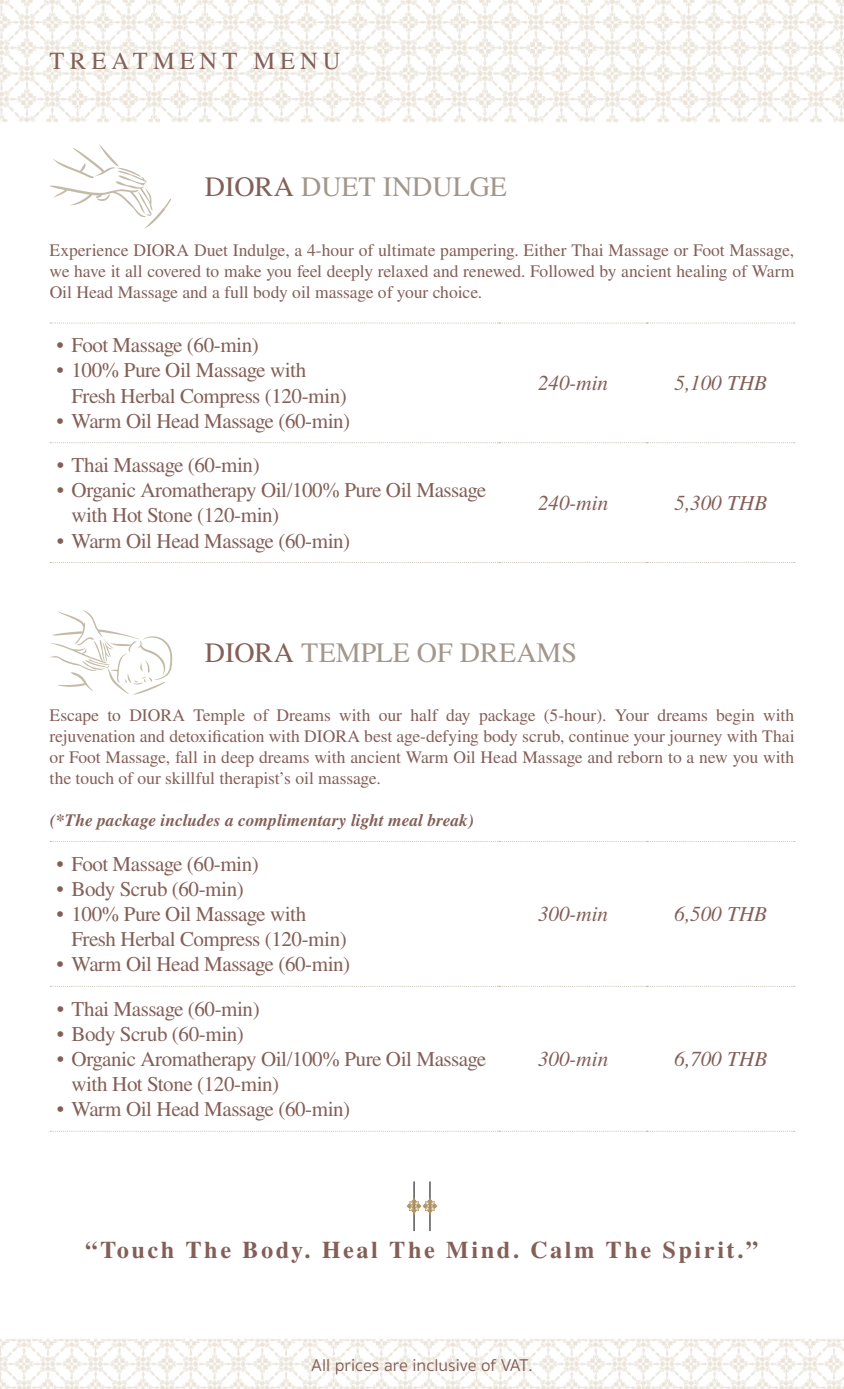
<style>
.page{position:relative;width:844px;height:1389px;background:#fff}
.page>*{position:absolute;margin:0;border:0;box-sizing:border-box;transform-origin:0 0}
.t1{font:28px "Nimbus Rom No 9 L";color:#a3978b}
.t2{font:500 24.5px "Nimbus Rom No 9 L";letter-spacing:.1em;color:#835f57}
.t3{font:24.5px "Nimbus Rom No 9 L";letter-spacing:.2em;color:#835f57}
.t4{font:21px/25.2px "Nimbus Rom No 9 L";letter-spacing:-.02em;color:#835f57}
.t5{font:italic 21px "Nimbus Rom No 9 L";color:#835f57}
.t6{font:17.5px/21px "Nimbus Rom No 9 L";color:#835f57;text-align:justify}
.t7{font:17.5px "Nimbus Rom No 9 L Med Ita";color:#835f57}
.t8{font:17.5px "Sukhumvit Set Text";color:#835f57}
.s1{color:#835f57}
</style>
<div class="page">
<img style="left:0;top:0;width:843px;height:186px">
<svg style="left:50px;top:323px;width:744px;height:1px"></svg>
<svg style="left:50px;top:442px;width:744px;height:1px"></svg>
<svg style="left:50px;top:562px;width:744px;height:1px"></svg>
<svg style="left:50px;top:841px;width:744px;height:1px"></svg>
<svg style="left:50px;top:986px;width:744px;height:1px"></svg>
<svg style="left:50px;top:1131px;width:744px;height:1px"></svg>
<svg style="left:50px;top:610px;width:122px;height:85px"></svg>
<svg style="left:50px;top:144px;width:121px;height:85px"></svg>
<hr style="left:429px;top:1181px;width:1px;height:50px;background:#000">
<hr style="left:413px;top:1181px;width:1px;height:50px;background:#000">
<img style="left:0;top:1188px;width:843px;height:201px">
<h2 class="t3" style="left:50px;top:43px;width:292px">TREATMENT MENU</h2>
<h1 class="t1" style="left:205px;top:167px;width:304px"><span class="s1">DIORA</span> DUET INDULGE</h1>
<p class="t6" style="left:50px;top:239px;width:746px">Experience DIORA Duet Indulge, a 4-hour of ultimate pampering. Either Thai Massage or Foot Massage, we have it all covered to make you feel deeply relaxed and renewed. Followed by ancient healing of Warm Oil Head Massage and a full body oil massage of your choice.</p>
<p class="t4" style="left:57px;top:332px;width:204px">• Foot Massage (60-min)</p>
<p class="t4" style="left:71px;top:357px;width:277px;text-indent:-15px">• 100% Pure Oil Massage with<br>Fresh Herbal Compress (120-min)</p>
<p class="t4" style="left:57px;top:407px;width:295px">• Warm Oil Head Massage (60-min)</p>
<p class="t5" style="left:537px;top:370px;width:71px">240-min</p>
<p class="t5" style="left:674px;top:370px;width:94px">5,100 THB</p>
<p class="t4" style="left:57px;top:452px;width:204px">• Thai Massage (60-min)</p>
<p class="t4" style="left:72px;top:477px;width:416px;text-indent:-15px">• Organic Aromatherapy Oil/100% Pure Oil Massage with Hot Stone (120-min)</p>
<p class="t4" style="left:57px;top:527px;width:295px">• Warm Oil Head Massage (60-min)</p>
<p class="t5" style="left:537px;top:490px;width:71px">240-min</p>
<p class="t5" style="left:674px;top:490px;width:94px">5,300 THB</p>
<h1 class="t1" style="left:205px;top:633px;width:374px"><span class="s1">DIORA</span> TEMPLE OF DREAMS</h1>
<p class="t6" style="left:50px;top:704px;width:746px">Escape to DIORA Temple of Dreams with our half day package (5-hour). Your dreams begin with rejuvenation and detoxification with DIORA best age-defying body scrub, continue your journey with Thai or Foot Massage, fall in deep dreams with ancient Warm Oil Head Massage and reborn to a new you with the touch of our skillful therapist’s oil massage.</p>
<p class="t7" style="left:50px;top:809px;width:425px">(*The package includes a complimentary light meal break)</p>
<p class="t4" style="left:57px;top:850px;width:204px">• Foot Massage (60-min)</p>
<p class="t4" style="left:57px;top:875px;width:188px">• Body Scrub (60-min)</p>
<p class="t4" style="left:71px;top:901px;width:277px;text-indent:-15px">• 100% Pure Oil Massage with<br>Fresh Herbal Compress (120-min)</p>
<p class="t4" style="left:57px;top:951px;width:295px">• Warm Oil Head Massage (60-min)</p>
<p class="t5" style="left:537px;top:901px;width:71px">300-min</p>
<p class="t5" style="left:674px;top:901px;width:94px">6,500 THB</p>
<p class="t4" style="left:57px;top:995px;width:204px">• Thai Massage (60-min)</p>
<p class="t4" style="left:57px;top:1020px;width:189px">• Body Scrub (60-min)</p>
<p class="t4" style="left:72px;top:1046px;width:416px;text-indent:-15px">• Organic Aromatherapy Oil/100% Pure Oil Massage with Hot Stone (120-min)</p>
<p class="t4" style="left:57px;top:1096px;width:295px">• Warm Oil Head Massage (60-min)</p>
<p class="t5" style="left:537px;top:1046px;width:71px">300-min</p>
<p class="t5" style="left:674px;top:1046px;width:94px">6,700 THB</p>
<h2 class="t2" style="left:85px;top:1232px;width:674px">“Touch The Body. Heal The Mind. Calm The Spirit.”</h2>
<p class="t8" style="left:311px;top:1354px;width:223px">All prices are inclusive of VAT.</p>
</div>
